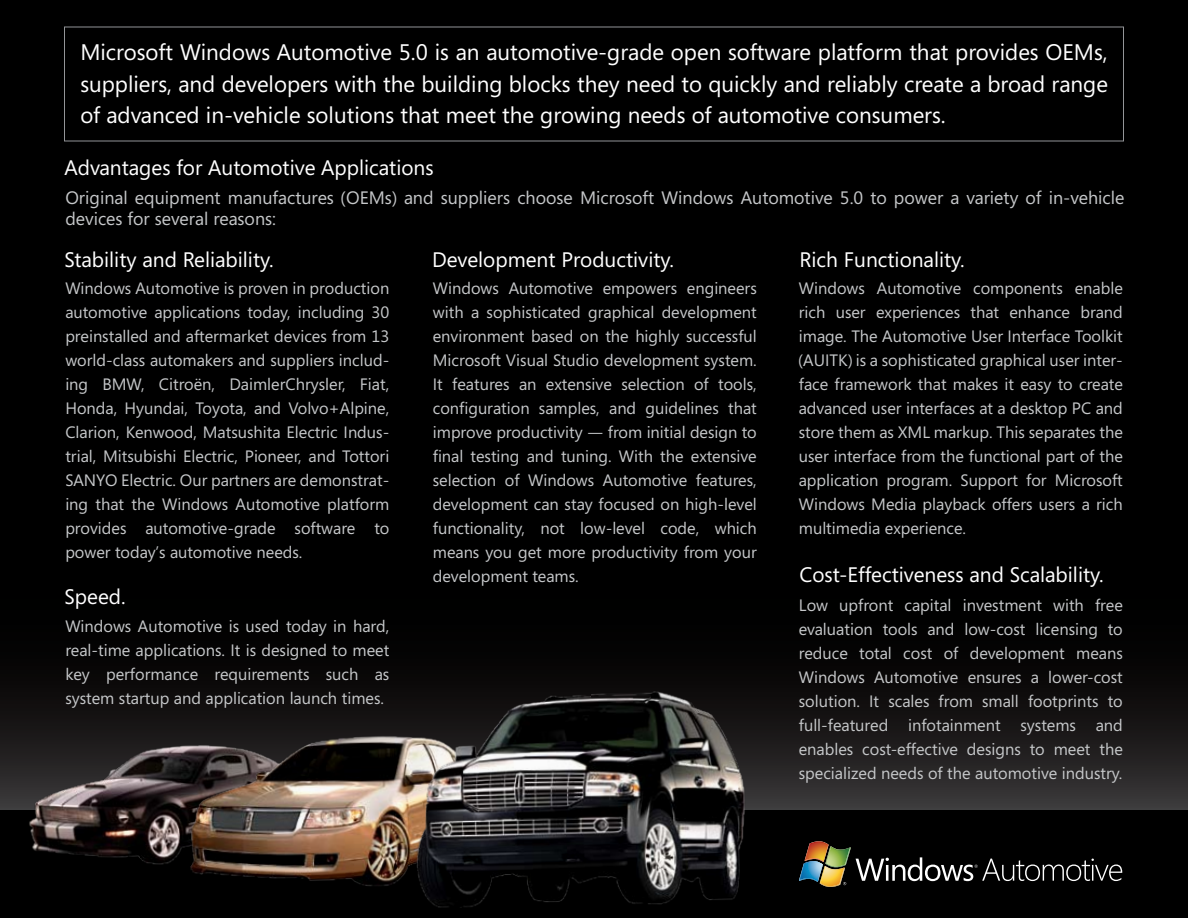
<style>
.page{position:relative;width:1188px;height:918px;background:#000}
.page>*{position:absolute;margin:0;border:0;box-sizing:border-box;transform-origin:0 0}
.t1{font:22.5px/31.5px "Segoe";color:#fff;text-align:justify}
.t2{font:21px "Segoe";color:#fff}
.t3{font:18px/21.6px "Segoe";color:#c6c8ca}
.t4{font:16.5px/24px "Segoe";color:#c6c8ca;text-align:justify}
</style>
<div class="page">
<div style="left:0;top:576px;width:1188px;height:234px;background:linear-gradient(to bottom,#000,#322f30)"></div>
<svg style="left:799px;top:841px;width:323px;height:46px"></svg>
<img style="left:25px;top:741px;width:163px;height:124px">
<img style="left:188px;top:730px;width:221px;height:156px">
<img style="left:409px;top:687px;width:345px;height:221px">
<p class="t1" style="left:80px;top:38px;width:1029px">Microsoft Windows Automotive 5.0 is an automotive-grade open software platform that provides OEMs, suppliers, and developers with the building blocks they need to quickly and reliably create a broad range of advanced in-vehicle solutions that meet the growing needs of automotive consumers.</p>
<p class="t2" style="left:64px;top:159px;width:371px">Advantages for Automotive Applications</p>
<p class="t3" style="left:65px;top:188px;width:1061px">Original equipment manufactures (OEMs) and suppliers choose Microsoft Windows Automotive 5.0 to power a variety of in-vehicle devices for several reasons:</p>
<p class="t2" style="left:64px;top:250px;width:211px">Stability and Reliability.</p>
<p class="t2" style="left:432px;top:250px;width:244px">Development Productivity.</p>
<p class="t2" style="left:800px;top:250px;width:167px">Rich Functionality.</p>
<p class="t4" style="left:65px;top:278px;width:326px">Windows Automotive is proven in production automotive applications today, including 30 preinstalled and aftermarket devices from 13 world-class automakers and suppliers includ&shy;ing BMW, Citroën, DaimlerChrysler, Fiat, Honda, Hyundai, Toyota, and Volvo+Alpine, Clarion, Kenwood, Matsushita Electric Indus&shy;trial, Mitsubishi Electric, Pioneer, and Tottori SANYO Electric. Our partners are demonstrat&shy;ing that the Windows Automotive platform provides automotive-grade software to power today’s automotive needs.</p>
<p class="t2" style="left:64px;top:588px;width:63px">Speed.</p>
<p class="t4" style="left:65px;top:615px;width:326px">Windows Automotive is used today in hard, real-time applications. It is designed to meet key performance requirements such as system startup and application launch times.</p>
<p class="t4" style="left:433px;top:278px;width:326px">Windows Automotive empowers engineers with a sophisticated graphical development environment based on the highly successful Microsoft Visual Studio development system.<br>It features an extensive selection of tools, configuration samples, and guidelines that improve productivity — from initial design to final testing and tuning. With the extensive selection of Windows Automotive features, development can stay focused on high-level functionality, not low-level code, which means you get more productivity from your development teams.</p>
<p class="t4" style="left:799px;top:278px;width:326px">Windows Automotive components enable rich user experiences that enhance brand image. The Automotive User Interface Toolkit (AUITK) is a sophisticated graphical user inter&shy;face framework that makes it easy to create advanced user interfaces at a desktop PC and store them as XML markup. This separates the user interface from the functional part of the application program. Support for Microsoft Windows Media playback offers users a rich multimedia experience.</p>
<p class="t4" style="left:799px;top:594px;width:326px">Low upfront capital investment with free evaluation tools and low-cost licensing to reduce total cost of development means Windows Automotive ensures a lower-cost solution. It scales from small footprints to full-featured infotainment systems and enables cost-effective designs to meet the specialized needs of the automotive industry.</p>
<p class="t2" style="left:800px;top:565px;width:306px">Cost-Effectiveness and Scalability.</p>
</div>
